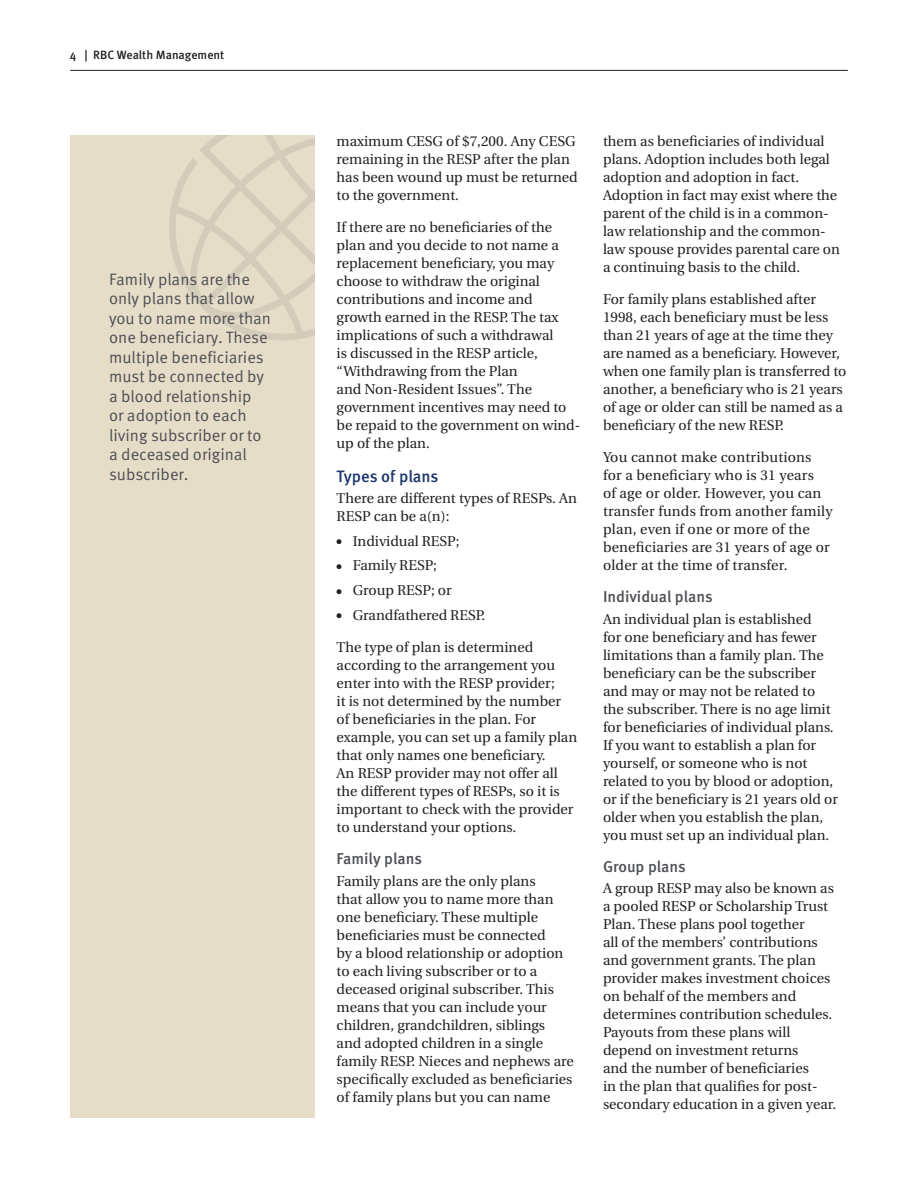
<style>
.page{position:relative;width:918px;height:1188px;background:#fff}
.page>*{position:absolute;margin:0;border:0;box-sizing:border-box;transform-origin:0 0}
.t1{font:16.5px/19.5px "Meta OT Norm";color:#4c4f54}
.t2{font:500 16.5px "Meta OT";letter-spacing:-.005em;color:#1d366c}
.t3{font:500 15.75px "Meta OT";letter-spacing:-.005em;color:#4c4f54}
.t4{font:14.25px/18px "Utopia";color:#231f20}
.t5{font:500 12px "Meta OT";color:#231f20}
</style>
<div class="page">
<hr style="left:70px;top:70px;width:778px;height:1px;background:#231f20">
<div style="left:70px;top:135px;width:245px;height:983px;background:#e6ddc8"></div>
<svg style="left:169px;top:135px;width:146px;height:205px"></svg>
<p class="t5" style="left:70px;top:47px;width:156px">4 | RBC Wealth Management</p>
<p class="t1" style="left:109px;top:269px;width:163px">Family plans are the only plans that allow you to name more than one beneficiary. These multiple beneficiaries must be connected by a blood relationship<br>or adoption to each living subscriber or to a deceased original subscriber.</p>
<p class="t4" style="left:337px;top:132px;width:243px">maximum CESG of $7,200. Any CESG remaining in the RESP after the plan has been wound up must be returned to the government.</p>
<p class="t4" style="left:337px;top:218px;width:245px">If there are no beneficiaries of the plan and you decide to not name a replacement beneficiary, you may choose to withdraw the original contributions and income and growth earned in the RESP. The tax implications of such a withdrawal<br>is discussed in the RESP article, “Withdrawing from the Plan<br>and Non-Resident Issues”. The government incentives may need to be repaid to the government on wind&shy;up of the plan.</p>
<p class="t2" style="left:337px;top:466px;width:104px">Types of plans</p>
<p class="t4" style="left:337px;top:489px;width:242px">There are different types of RESPs. An<br>RESP can be a(n):</p>
<p class="t4" style="left:337px;top:532px;width:125px">● Individual RESP;</p>
<p class="t4" style="left:337px;top:557px;width:102px">● Family RESP;</p>
<p class="t4" style="left:337px;top:582px;width:116px">● Group RESP; or</p>
<p class="t4" style="left:337px;top:606px;width:150px">● Grandfathered RESP.</p>
<p class="t4" style="left:337px;top:639px;width:242px">The type of plan is determined according to the arrangement you enter into with the RESP provider;<br>it is not determined by the number of beneficiaries in the plan. For example, you can set up a family plan that only names one beneficiary.<br>An RESP provider may not offer all the different types of RESPs, so it is important to check with the provider to understand your options.</p>
<p class="t3" style="left:337px;top:849px;width:87px">Family plans</p>
<p class="t4" style="left:337px;top:872px;width:239px">Family plans are the only plans<br>that allow you to name more than one beneficiary. These multiple beneficiaries must be connected<br>by a blood relationship or adoption to each living subscriber or to a deceased original subscriber. This means that you can include your children, grandchildren, siblings<br>and adopted children in a single family RESP. Nieces and nephews are specifically excluded as beneficiaries of family plans but you can name</p>
<p class="t4" style="left:603px;top:132px;width:238px">them as beneficiaries of individual plans. Adoption includes both legal adoption and adoption in fact.<br>Adoption in fact may exist where the parent of the child is in a common&shy;law relationship and the common&shy;law spouse provides parental care on a continuing basis to the child.</p>
<p class="t4" style="left:603px;top:290px;width:245px">For family plans established after 1998, each beneficiary must be less than 21 years of age at the time they are named as a beneficiary. However, when one family plan is transferred to another, a beneficiary who is 21 years of age or older can still be named as a beneficiary of the new RESP.</p>
<p class="t4" style="left:603px;top:449px;width:231px">You cannot make contributions for a beneficiary who is 31 years<br>of age or older. However, you can transfer funds from another family plan, even if one or more of the beneficiaries are 31 years of age or older at the time of transfer.</p>
<p class="t3" style="left:603px;top:587px;width:111px">Individual plans</p>
<p class="t4" style="left:603px;top:610px;width:236px">An individual plan is established<br>for one beneficiary and has fewer limitations than a family plan. The beneficiary can be the subscriber and may or may not be related to the subscriber. There is no age limit for beneficiaries of individual plans.<br>If you want to establish a plan for yourself, or someone who is not related to you by blood or adoption, or if the beneficiary is 21 years old or older when you establish the plan, you must set up an individual plan.</p>
<p class="t3" style="left:603px;top:857px;width:84px">Group plans</p>
<p class="t4" style="left:603px;top:880px;width:235px">A group RESP may also be known as a pooled RESP or Scholarship Trust<br>Plan. These plans pool together<br>all of the members’ contributions and government grants. The plan provider makes investment choices on behalf of the members and determines contribution schedules.<br>Payouts from these plans will depend on investment returns<br>and the number of beneficiaries<br>in the plan that qualifies for post&shy;secondary education in a given year.</p>
</div>
